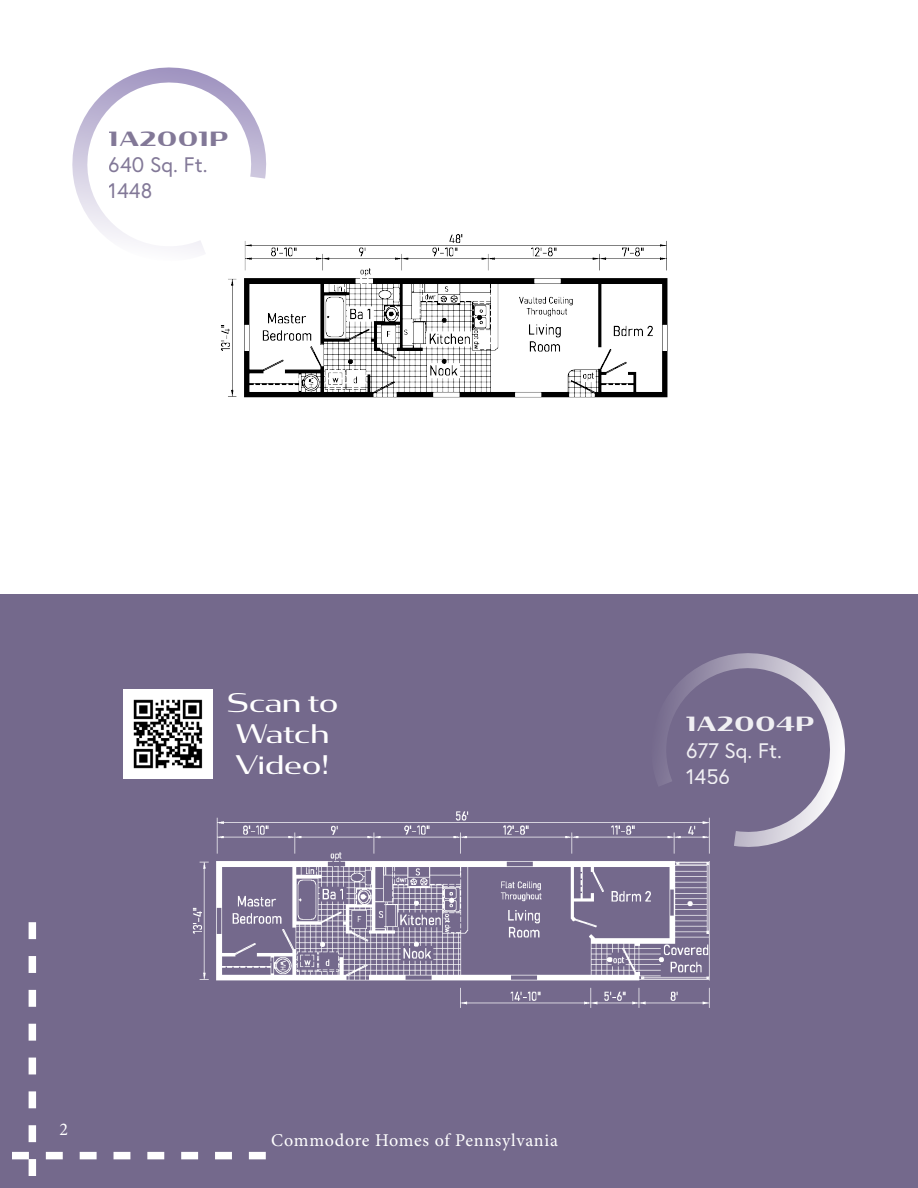
<style>
.page{position:relative;width:918px;height:1188px;background:#fff}
.page>*{position:absolute;margin:0;border:0;box-sizing:border-box;transform-origin:0 0}
.t1{font:25.5px/30.6px "Condor Wide";letter-spacing:-.005em;color:#fff}
.t2{font:21px "Europa";color:#74698c}
.t3{font:21px "Europa";color:#fff}
.t4{font:700 19.5px "Condor Wide";letter-spacing:.04em;color:#74698c}
.t5{font:700 19.5px "Condor Wide";letter-spacing:.04em;color:#fff}
.t6{font:18px "Minion Pro";letter-spacing:.04em;color:#fff}
</style>
<div class="page">
<div style="left:0;top:594px;width:918px;height:594px;background:#74698c"></div>
<svg style="left:12px;top:922px;width:254px;height:254px"></svg>
<img style="left:221px;top:234px;width:447px;height:164px">
<div style="left:78px;top:729px;width:762px;height:325px;background:#fff;opacity:.75"></div>
<svg style="left:72px;top:67px;width:198px;height:205px"></svg>
<svg style="left:640px;top:653px;width:205px;height:198px"></svg>
<img style="left:123px;top:689px;width:89px;height:89px">
<p class="t4" style="left:109px;top:125px;width:121px">1A2001P</p>
<p class="t2" style="left:109px;top:151px;width:100px">640 Sq. Ft.</p>
<p class="t2" style="left:109px;top:177px;width:45px">1448</p>
<p class="t6" style="left:60px;top:1117px;width:10px">2</p>
<p class="t1" style="left:227px;top:687px;width:112px">Scan to</p>
<p class="t1" style="left:236px;top:718px;width:96px">Watch<br>Video!</p>
<p class="t5" style="left:686px;top:711px;width:130px">1A2004P</p>
<p class="t3" style="left:686px;top:737px;width:97px">677 Sq. Ft.</p>
<p class="t3" style="left:686px;top:763px;width:45px">1456</p>
<p class="t6" style="left:271px;top:1128px;width:288px">Commodore Homes of Pennsylvania</p>
</div>
